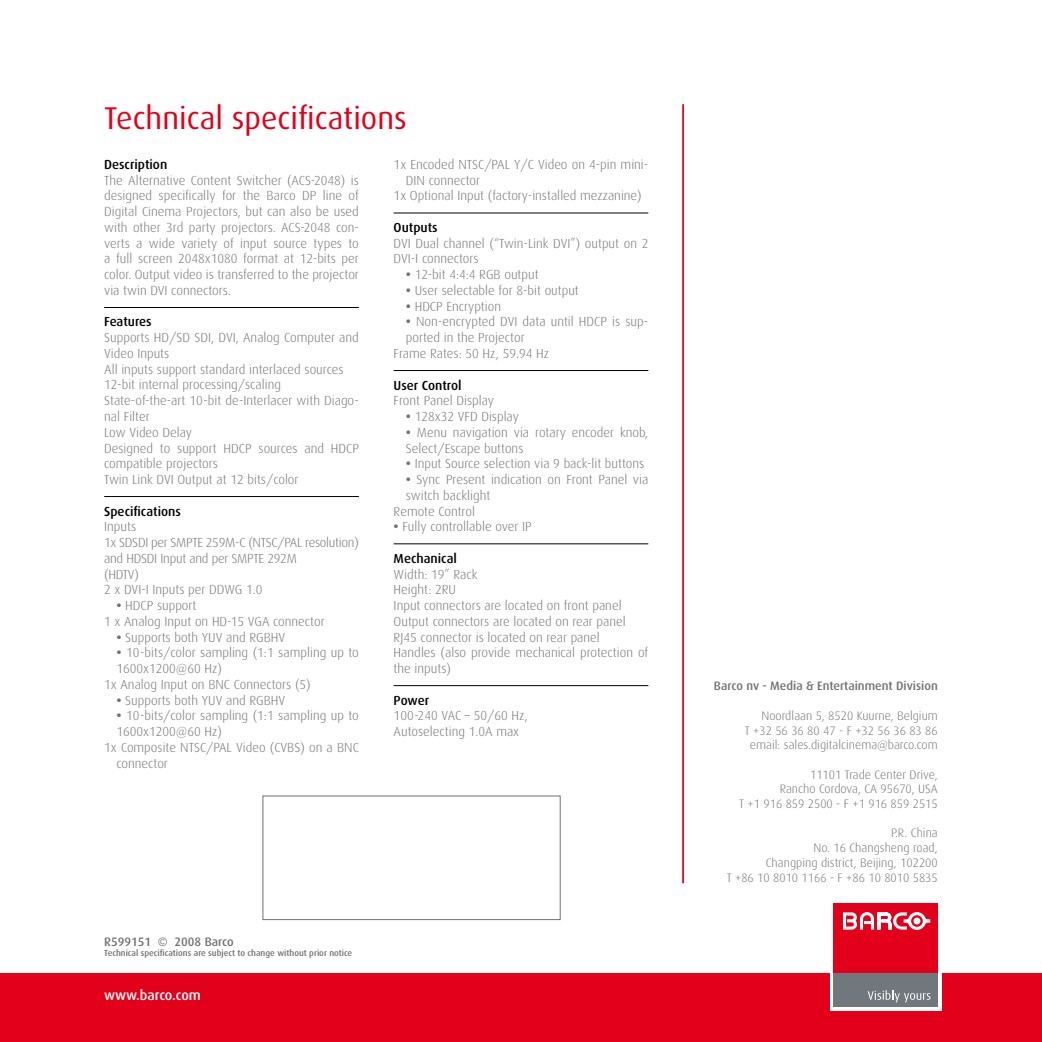
<style>
.page{position:relative;width:1042px;height:1042px;background:#fff}
.page>*{position:absolute;margin:0;border:0;box-sizing:border-box;transform-origin:0 0}
.t1{font:31.5px "Dax";color:#e2001a}
.t2{font:500 14px "Dax";color:#fff}
.t3{font:300 13.12px/15.8px "Dax";color:#707173}
.t4{font:300 13.12px/15.8px "Dax";letter-spacing:-.02em;color:#707173}
.t5{font:500 13.12px "Dax";color:#000}
.t6{font:300 12.25px/14.7px "Dax";color:#707173;text-align:right}
.t7{font:500 12.25px "Dax";color:#707173}
.t8{font:500 8.75px "Dax";color:#707173}
.s1{font-weight:700}
</style>
<div class="page">
<div style="left:263px;top:796px;width:297px;height:124px;border:1px solid #707173"></div>
<hr style="left:104px;top:307px;width:255px;height:1px;background:#000">
<hr style="left:104px;top:496px;width:255px;height:1px;background:#000">
<hr style="left:394px;top:213px;width:254px;height:1px;background:#000">
<hr style="left:394px;top:370px;width:254px;height:1px;background:#000">
<hr style="left:394px;top:543px;width:254px;height:1px;background:#000">
<hr style="left:394px;top:685px;width:254px;height:1px;background:#000">
<div style="left:0;top:972px;width:1042px;height:70px;background:#e2001a"></div>
<div style="left:830px;top:899px;width:111px;height:111px;background:#fff"></div>
<div style="left:833px;top:972px;width:105px;height:35px;background:#70787d"></div>
<div style="left:833px;top:903px;width:105px;height:69px;background:#e2001a"></div>
<svg style="left:867px;top:990px;width:63px;height:12px"></svg>
<svg style="left:843px;top:912px;width:87px;height:18px"></svg>
<hr style="left:682px;top:104px;width:2px;height:779px;background:#e2001a">
<h1 class="t1" style="left:104px;top:99px;width:304px">Technical specifications</h1>
<p class="t5" style="left:104px;top:157px;width:65px">Description</p>
<p class="t3" style="left:104px;top:172px;width:256px;text-align:justify">The Alternative Content Switcher (ACS-2048) is designed specifically for the Barco DP line of Digital Cinema Projectors, but can also be used with other 3rd party projectors. ACS-2048 con&shy;verts a wide variety of input source types to a full screen 2048x1080 format at 12-bits per color. Output video is transferred to the projector via twin DVI connectors.</p>
<p class="t5" style="left:104px;top:314px;width:49px">Features</p>
<p class="t3" style="left:104px;top:330px;width:256px">Supports HD/SD SDI, DVI, Analog Computer and<br>Video Inputs<br>All inputs support standard interlaced sources<br>12-bit internal processing/scaling<br>State-of-the-art 10-bit de-Interlacer with Diago&shy;nal Filter<br>Low Video Delay<br>Designed to support HDCP sources and HDCP compatible projectors<br>Twin Link DVI Output at 12 bits/color</p>
<p class="t5" style="left:104px;top:503px;width:78px">Specifications</p>
<p class="t4" style="left:104px;top:519px;width:256px">Inputs<br>1x SDSDI per SMPTE 259M-C (NTSC/PAL resolution) and HDSDI Input and per SMPTE 292M<br>(HDTV)<br>2 x DVI-I Inputs per DDWG 1.0</p>
<p class="t3" style="left:104px;top:598px;width:222px;text-indent:12px"><span class="s1">•</span> HDCP support<br>1 x Analog Input on HD-15 VGA connector</p>
<p class="t3" style="left:116px;top:629px;width:170px"><span class="s1">•</span> Supports both YUV and RGBHV</p>
<p class="t3" style="left:116px;top:645px;width:244px"><span class="s1">•</span> 10-bits/color sampling (1:1 sampling up to</p>
<p class="t3" style="left:116px;top:661px;width:107px">1600x1200@60 Hz)</p>
<p class="t3" style="left:104px;top:676px;width:208px">1x Analog Input on BNC Connectors (5)</p>
<p class="t3" style="left:116px;top:692px;width:170px"><span class="s1">•</span> Supports both YUV and RGBHV</p>
<p class="t3" style="left:116px;top:708px;width:244px"><span class="s1">•</span> 10-bits/color sampling (1:1 sampling up to</p>
<p class="t3" style="left:116px;top:724px;width:107px">1600x1200@60 Hz)</p>
<p class="t3" style="left:104px;top:739px;width:256px">1x Composite NTSC/PAL Video (CVBS) on a BNC</p>
<p class="t3" style="left:116px;top:755px;width:53px">connector</p>
<p class="t3" style="left:394px;top:157px;width:256px">1x Encoded NTSC/PAL Y/C Video on 4-pin mini-</p>
<p class="t3" style="left:406px;top:172px;width:76px">DIN connector</p>
<p class="t3" style="left:394px;top:188px;width:250px">1x Optional Input (factory-installed mezzanine)</p>
<p class="t5" style="left:394px;top:220px;width:46px">Outputs</p>
<p class="t3" style="left:394px;top:235px;width:256px">DVI Dual channel (“Twin-Link DVI”) output on 2<br>DVI-I connectors</p>
<p class="t3" style="left:406px;top:267px;width:134px"><span class="s1">•</span> 12-bit 4:4:4 RGB output</p>
<p class="t3" style="left:406px;top:283px;width:174px"><span class="s1">•</span> User selectable for 8-bit output</p>
<p class="t3" style="left:406px;top:298px;width:97px"><span class="s1">•</span> HDCP Encryption</p>
<p class="t3" style="left:406px;top:314px;width:244px"><span class="s1">•</span> Non-encrypted DVI data until HDCP is sup-</p>
<p class="t3" style="left:406px;top:330px;width:120px">ported in the Projector</p>
<p class="t3" style="left:394px;top:346px;width:157px">Frame Rates: 50 Hz, 59.94 Hz</p>
<p class="t5" style="left:394px;top:377px;width:70px">User Control</p>
<p class="t3" style="left:394px;top:393px;width:102px">Front Panel Display</p>
<p class="t3" style="left:406px;top:409px;width:115px"><span class="s1">•</span> 128x32 VFD Display</p>
<p class="t3" style="left:406px;top:424px;width:244px"><span class="s1">•</span> Menu navigation via rotary encoder knob,<br>Select/Escape buttons</p>
<p class="t3" style="left:406px;top:456px;width:240px"><span class="s1">•</span> Input Source selection via 9 back-lit buttons</p>
<p class="t3" style="left:406px;top:472px;width:244px"><span class="s1">•</span> Sync Present indication on Front Panel via</p>
<p class="t3" style="left:406px;top:487px;width:86px">switch backlight</p>
<p class="t3" style="left:394px;top:503px;width:83px">Remote Control</p>
<p class="t3" style="left:394px;top:519px;width:140px"><span class="s1">•</span> Fully controllable over IP</p>
<p class="t5" style="left:394px;top:551px;width:65px">Mechanical</p>
<p class="t3" style="left:394px;top:566px;width:256px">Width: 19” Rack<br>Height: 2RU<br>Input connectors are located on front panel<br>Output connectors are located on rear panel<br>RJ45 connector is located on rear panel<br>Handles (also provide mechanical protection of the inputs)</p>
<p class="t5" style="left:394px;top:692px;width:37px">Power</p>
<p class="t3" style="left:394px;top:708px;width:136px">100-240 VAC – 50/60 Hz,<br>Autoselecting 1.0A max</p>
<p class="t7" style="left:104px;top:934px;width:131px">R599151 © 2008 Barco</p>
<p class="t8" style="left:104px;top:948px;width:250px">Technical specifications are subject to change without prior notice</p>
<p class="t2" style="left:104px;top:987px;width:98px">www.barco.com</p>
<p class="t7" style="left:714px;top:679px;width:225px">Barco nv - Media &amp; Entertainment Division</p>
<p class="t6" style="left:745px;top:708px;width:194px">Noordlaan 5, 8520 Kuurne, Belgium<br>T +32 56 36 80 47 - F +32 56 36 83 86 email: sales.digitalcinema@barco.com</p>
<p class="t6" style="left:739px;top:767px;width:200px">11101 Trade Center Drive,<br>Rancho Cordova, CA 95670, USA<br>T +1 916 859 2500 - F +1 916 859 2515</p>
<p class="t6" style="left:726px;top:826px;width:213px">P.R. China<br>No. 16 Changsheng road,<br>Changping district, Beijing, 102200<br>T +86 10 8010 1166 - F +86 10 8010 5835</p>
</div>
